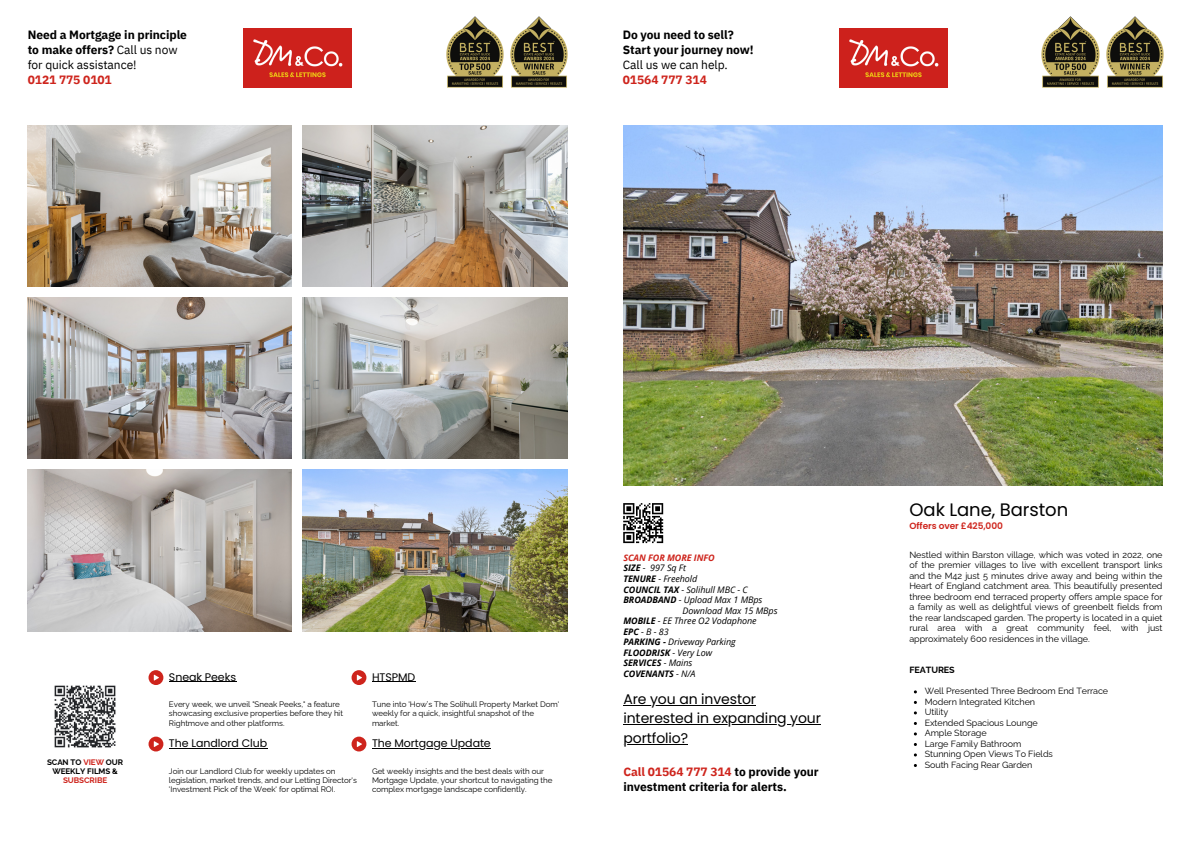
<style>
.page{position:relative;width:1191px;height:843px;background:#fff}
.page>*{position:absolute;margin:0;border:0;box-sizing:border-box;transform-origin:0 0}
.t1{font:18px "Poppins";letter-spacing:-.005em;color:#000}
.t2{font:14px "Poppins";letter-spacing:-.005em;color:#000}
.t3{font:700 12px/15px "IBM Plex Sans";letter-spacing:-.005em;color:#000}
.t4{font:11px "Poppins";letter-spacing:-.005em;color:#000}
.t5{font:9px/10.5px "Raleway";letter-spacing:-.005em;color:#000;text-align:justify}
.t6{font:italic 9px "Open Sans";letter-spacing:-.005em;color:#000}
.t7{font:italic 700 9px "Open Sans";letter-spacing:-.005em;color:#000}
.t8{font:600 9px "Poppins";letter-spacing:-.005em;color:#ce241c}
.t9{font:italic 700 9px "Open Sans";letter-spacing:-.005em;color:#ce241c}
.t10{font:700 9px "Raleway";letter-spacing:-.005em;color:#000}
.t11{font:8px/9.3px "Raleway";letter-spacing:-.005em;color:#000}
.t12{font:700 8px/9.3px "Raleway";letter-spacing:-.005em;color:#000;text-align:center}
.s1{font-weight:400}
.s2{color:#ce241c}
.s3{font-weight:700}
</style>
<div class="page">
<img style="left:28px;top:125px;width:264px;height:161px">
<img style="left:28px;top:297px;width:264px;height:162px">
<img style="left:28px;top:470px;width:264px;height:161px">
<img style="left:303px;top:125px;width:264px;height:161px">
<img style="left:303px;top:297px;width:264px;height:162px">
<img style="left:303px;top:470px;width:264px;height:161px">
<img style="left:243px;top:28px;width:108px;height:59px">
<svg style="left:148px;top:670px;width:15px;height:14px"></svg>
<svg style="left:351px;top:670px;width:15px;height:14px"></svg>
<svg style="left:148px;top:736px;width:15px;height:15px"></svg>
<svg style="left:351px;top:736px;width:15px;height:15px"></svg>
<img style="left:446px;top:16px;width:58px;height:72px">
<img style="left:510px;top:16px;width:58px;height:72px">
<img style="left:623px;top:125px;width:539px;height:360px">
<img style="left:839px;top:28px;width:108px;height:59px">
<img style="left:1041px;top:16px;width:59px;height:72px">
<img style="left:1106px;top:16px;width:58px;height:72px">
<img style="left:54px;top:685px;width:62px;height:63px">
<hr style="left:372px;top:681px;width:43px;height:1px;background:#000">
<hr style="left:372px;top:747px;width:118px;height:1px;background:#000">
<hr style="left:169px;top:681px;width:67px;height:1px;background:#000">
<hr style="left:169px;top:747px;width:98px;height:1px;background:#000">
<svg style="left:623px;top:503px;width:40px;height:40px"></svg>
<hr style="left:623px;top:704px;width:133px;height:1px;background:#000">
<hr style="left:623px;top:724px;width:197px;height:1px;background:#000">
<hr style="left:623px;top:743px;width:65px;height:1px;background:#000">
<h5 class="t3" style="left:28px;top:27px;width:161px">Need a Mortgage in principle to make offers? <span class="s1">Call us now for quick assistance!<br></span><span class="s2">0121 775 0101</span></h5>
<p class="t3" style="left:622px;top:27px;width:132px">Do you need to sell?<br>Start your journey now!<br><span class="s1">Call us we can help.<br></span><span class="s2">01564 777 314</span></p>
<p class="t1" style="left:909px;top:497px;width:160px">Oak Lane, Barston</p>
<p class="t8" style="left:909px;top:519px;width:95px">Offers over £425,000</p>
<p class="t4" style="left:169px;top:668px;width:69px">Sneak Peeks</p>
<p class="t4" style="left:372px;top:668px;width:45px">HTSPMD</p>
<h5 class="t9" style="left:623px;top:551px;width:93px">SCAN FOR MORE INFO</h5>
<p class="t6" style="left:623px;top:561px;width:64px"><span class="s3">SIZE</span> - 997 Sq Ft</p>
<p class="t6" style="left:623px;top:572px;width:75px"><span class="s3">TENURE</span> - Freehold</p>
<p class="t6" style="left:623px;top:582px;width:126px"><span class="s3">COUNCIL TAX</span> - Solihull MBC - C</p>
<p class="t6" style="left:623px;top:593px;width:140px"><span class="s3">BROADBAND</span> - Upload Max 1 MBps</p>
<p class="t6" style="left:682px;top:603px;width:96px">Download Max 15 MBps</p>
<p class="t6" style="left:623px;top:614px;width:135px"><span class="s3">MOBILE</span> - EE Three O2 Vodaphone</p>
<p class="t6" style="left:623px;top:624px;width:47px"><span class="s3">EPC</span>-B-83</p>
<p class="t6" style="left:623px;top:635px;width:114px"><span class="s3">PARKING -</span> Driveway Parking</p>
<p class="t7" style="left:623px;top:645px;width:90px">FLOODRISK <span class="s1">- Very Low</span></p>
<p class="t7" style="left:623px;top:656px;width:70px">SERVICES <span class="s1">- Mains</span></p>
<p class="t7" style="left:623px;top:666px;width:74px">COVENANTS <span class="s1">- N/A</span></p>
<p class="t11" style="left:169px;top:699px;width:175px">Every week, we unveil "Sneak Peeks," a feature showcasing exclusive properties before they hit<br>Rightmove and other platforms.</p>
<p class="t4" style="left:169px;top:735px;width:100px">The Landlord Club</p>
<h3 class="t12" style="left:47px;top:757px;width:78px">SCAN TO <span class="s2">VIEW</span> OUR<br>WEEKLY FILMS &amp;<br><span class="s2">SUBSCRIBE</span></h3>
<p class="t11" style="left:169px;top:765px;width:189px">Join our Landlord Club for weekly updates on legislation, market trends, and our Letting Director's 'Investment Pick of the Week' for optimal ROI.</p>
<p class="t11" style="left:372px;top:699px;width:189px">Tune into 'How’s The Solihull Property Market Dom' weekly for a quick, insightful snapshot of the market.</p>
<h5 class="t4" style="left:372px;top:735px;width:120px">The Mortgage Update</h5>
<h5 class="t11" style="left:372px;top:765px;width:182px">Get weekly insights and the best deals with our<br>Mortgage Update, your shortcut to navigating the complex mortgage landscape confidently.</h5>
<p class="t2" style="left:623px;top:689px;width:134px">Are you an investor</p>
<p class="t2" style="left:623px;top:708px;width:199px">interested in expanding your</p>
<p class="t2" style="left:623px;top:728px;width:66px">portfolio?</p>
<p class="t3" style="left:623px;top:763px;width:197px"><span class="s2">Call 01564 777 314</span> to provide your investment criteria for alerts.</p>
<h2 class="t5" style="left:909px;top:549px;width:255px">Nestled within Barston village, which was voted in 2022, one of the premier villages to live with excellent transport links and the M42 just 5 minutes drive away and being within the Heart of England catchment area. This beautifully presented three bedroom end terraced property offers ample space for a family as well as delightful views of greenbelt fields from the rear landscaped garden. The property is located in a quiet rural area with a great community feel, with just approximately 600 residences in the village.</h2>
<h4 class="t10" style="left:909px;top:664px;width:47px">FEATURES</h4>
<h1 class="t5" style="left:924px;top:685px;width:185px">Well Presented Three Bedroom End Terrace</h1>
<p class="t5" style="left:924px;top:696px;width:112px">Modern Integrated Kitchen</p>
<p class="t5" style="left:924px;top:706px;width:25px">Utility</p>
<h6 class="t5" style="left:924px;top:717px;width:115px">Extended Spacious Lounge</h6>
<p class="t5" style="left:924px;top:727px;width:63px">Ample Storage</p>
<p class="t5" style="left:924px;top:738px;width:98px">Large Family Bathroom</p>
<p class="t5" style="left:924px;top:748px;width:130px">Stunning Open Views To Fields</p>
<p class="t5" style="left:924px;top:759px;width:109px">South Facing Rear Garden</p>
</div>
